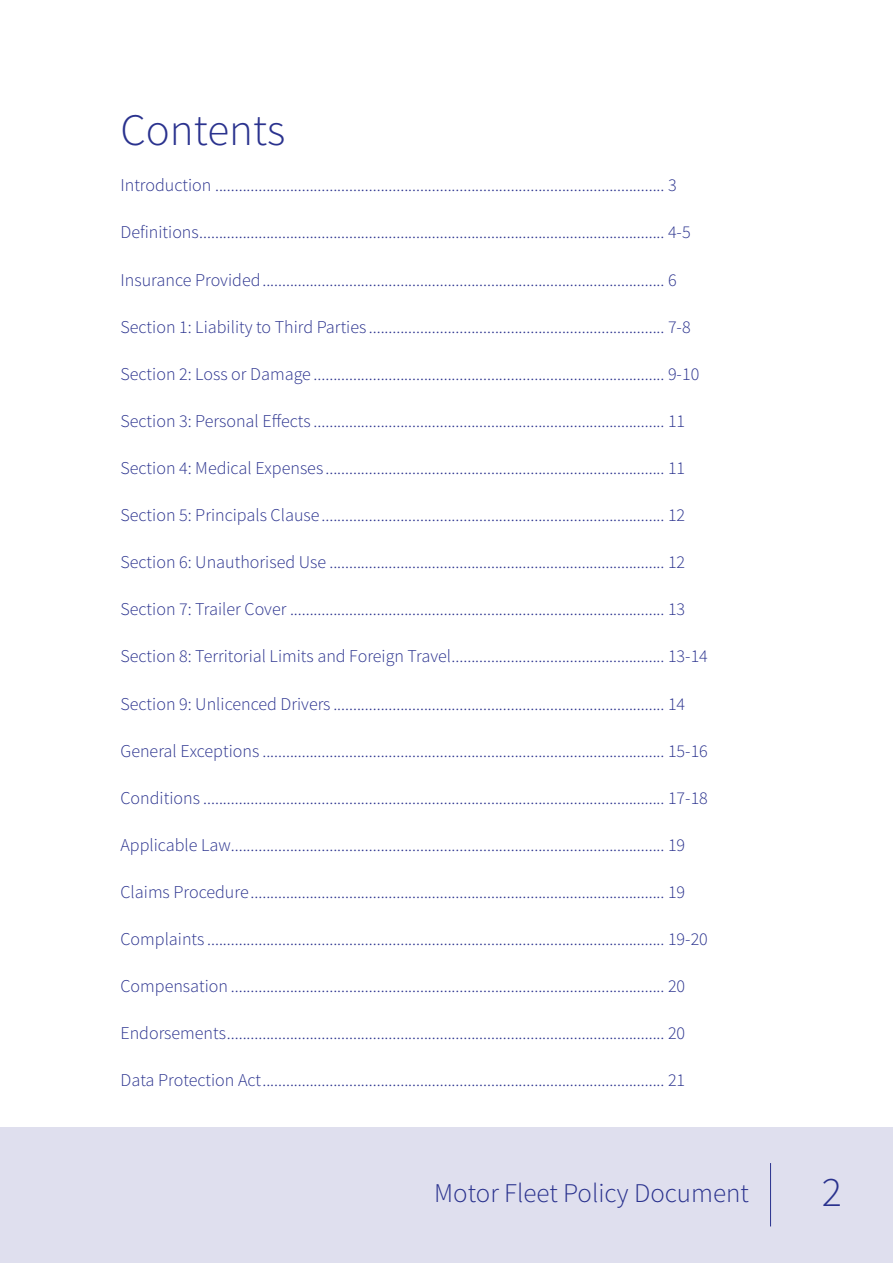
<style>
.page{position:relative;width:893px;height:1263px;background:#fff}
.page>*{position:absolute;margin:0;border:0;box-sizing:border-box;transform-origin:0 0}
.t1{font:300 45px "Source Sans Pro";color:#2a328e}
.t2{font:300 42px "Source Sans Pro";color:#2a328e}
.t3{font:300 27px "Source Sans Pro";color:#2a328e}
.t4{font:300 18px "Source Sans Pro";color:#2a328e}
</style>
<div class="page">
<div style="left:0;top:1127px;width:893px;height:136px;background:#dfdfee"></div>
<hr style="left:770px;top:1163px;width:1px;height:63px;background:#2a328e">
<h1 class="t1" style="left:120px;top:103px;width:166px">Contents</h1>
<p class="t4" style="left:120px;top:174px;width:558px">Introduction .................................................................................................................. 3</p>
<p class="t4" style="left:120px;top:221px;width:572px">Definitions...................................................................................................................... 4-5</p>
<p class="t4" style="left:120px;top:269px;width:558px">Insurance Provided...................................................................................................... 6</p>
<p class="t4" style="left:120px;top:316px;width:572px">Section 1: Liability to Third Parties ........................................................................... 7-8</p>
<p class="t4" style="left:120px;top:363px;width:580px">Section 2: Loss or Damage ......................................................................................... 9-10</p>
<p class="t4" style="left:120px;top:410px;width:566px">Section 3: Personal Effects ......................................................................................... 11</p>
<p class="t4" style="left:120px;top:457px;width:566px">Section 4: Medical Expenses ...................................................................................... 11</p>
<p class="t4" style="left:120px;top:504px;width:566px">Section 5: Principals Clause....................................................................................... 12</p>
<p class="t4" style="left:120px;top:551px;width:566px">Section 6: Unauthorised Use ..................................................................................... 12</p>
<p class="t4" style="left:120px;top:598px;width:566px">Section 7: Trailer Cover ............................................................................................... 13</p>
<p class="t4" style="left:120px;top:645px;width:589px">Section 8: Territorial Limits and Foreign Travel...................................................... 13-14</p>
<p class="t4" style="left:120px;top:693px;width:566px">Section 9: Unlicenced Drivers .................................................................................... 14</p>
<p class="t4" style="left:120px;top:740px;width:589px">General Exceptions ...................................................................................................... 15-16</p>
<p class="t4" style="left:120px;top:787px;width:589px">Conditions ..................................................................................................................... 17-18</p>
<p class="t4" style="left:120px;top:834px;width:566px">Applicable Law.............................................................................................................. 19</p>
<p class="t4" style="left:120px;top:881px;width:566px">Claims Procedure......................................................................................................... 19</p>
<p class="t4" style="left:120px;top:928px;width:589px">Complaints .................................................................................................................... 19-20</p>
<p class="t4" style="left:120px;top:975px;width:566px">Compensation .............................................................................................................. 20</p>
<p class="t4" style="left:120px;top:1022px;width:566px">Endorsements............................................................................................................... 20</p>
<p class="t4" style="left:120px;top:1069px;width:566px">Data Protection Act...................................................................................................... 21</p>
<h3 class="t3" style="left:434px;top:1177px;width:316px">Motor Fleet Policy Document</h3>
<h2 class="t2" style="left:822px;top:1167px;width:22px">2</h2>
</div>
